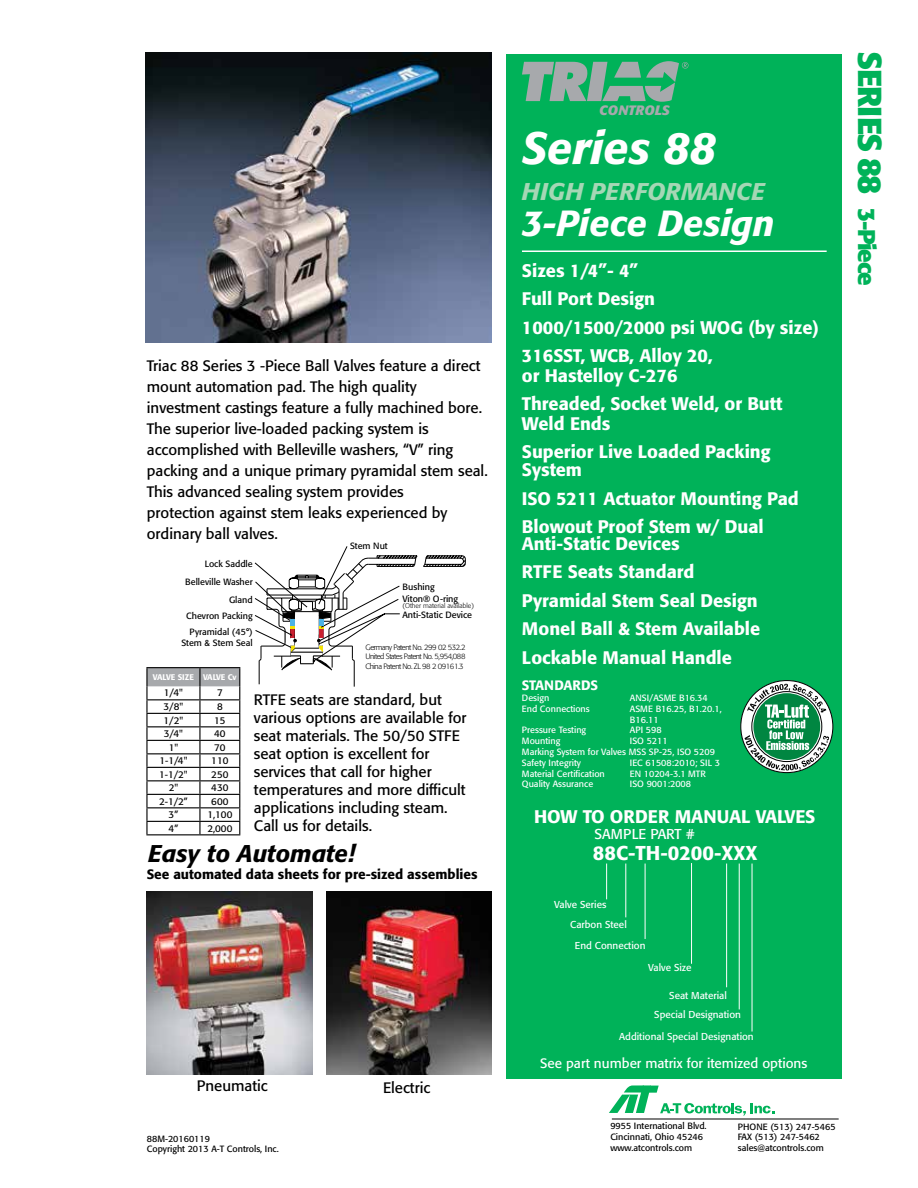
<style>
.page{position:relative;width:918px;height:1188px;background:#fff}
.page>*{position:absolute;margin:0;border:0;box-sizing:border-box;transform-origin:0 0}
.t1{font:italic 500 45px "Formata";color:#fff}
.t2{font:italic 500 36px "Formata";color:#fff}
.t3{font:700 33px "Formata";letter-spacing:-.04em;color:#00b259}
.t4{font:italic 500 24px "Formata";color:#000}
.t5{font:italic 500 24px "Formata";letter-spacing:.02em;color:#a5d7b5}
.t6{font:500 19.8px "Formata";color:#fff}
.t7{font:500 18.15px "Formata";color:#fff}
.t8{font:500 18px/28.5px "Formata";color:#fff}
.t9{font:15px/21px "Formata";color:#000}
.t10{font:14.25px "Formata";color:#fff}
.t11{font:500 13.5px "Formata";color:#000}
.t12{font:13.5px "Formata";color:#fff}
.t13{font:500 13.5px "Formata";color:#fff}
.t14{font:italic 700 13.5px "Formata";letter-spacing:.02em;color:#a7a9ac}
.t15{font:9.9px/20.4px "Formata";color:#fff}
.t16{font:9.75px "Formata";color:#000}
.t17{font:9px/10.8px "Formata";color:#000}
.t18{font:9px/10.8px "Formata";color:#fff}
.t19{font:500 8.1px "Formata";color:#fff}
.t20{font:300 7.65px/9.3px "Formata";letter-spacing:-.06em;color:#000;text-align:justify}
.t21{font:300 6.75px "Formata";color:#000}
.s1{font-size:24px}
</style>
<div class="page">
<img style="left:146px;top:53px;width:345px;height:289px">
<img style="left:147px;top:891px;width:166px;height:183px">
<img style="left:326px;top:891px;width:166px;height:183px">
<div style="left:506px;top:54px;width:336px;height:1024px;background:#00b259"></div>
<svg style="left:522px;top:61px;width:166px;height:41px"></svg>
<svg style="left:609px;top:1085px;width:165px;height:31px"></svg>
<hr style="left:612px;top:1119px;width:227px;height:1px;background:#000">
<hr style="left:146px;top:834px;width:54px;height:1px;background:#000">
<hr style="left:200px;top:834px;width:40px;height:1px;background:#000">
<hr style="left:146px;top:667px;width:54px;height:1px;background:#000">
<hr style="left:200px;top:667px;width:40px;height:1px;background:#000">
<svg style="left:146px;top:668px;width:94px;height:166px"></svg>
<hr style="left:522px;top:250px;width:305px;height:2px;background:#fff">
<hr style="left:606px;top:864px;width:1px;height:35px;background:#fff">
<hr style="left:645px;top:864px;width:1px;height:75px;background:#fff">
<hr style="left:691px;top:863px;width:1px;height:101px;background:#fff">
<hr style="left:726px;top:864px;width:1px;height:123px;background:#fff">
<hr style="left:739px;top:864px;width:1px;height:145px;background:#fff">
<hr style="left:752px;top:864px;width:1px;height:168px;background:#fff">
<hr style="left:626px;top:864px;width:1px;height:53px;background:#fff">
<svg style="left:740px;top:680px;width:94px;height:94px"></svg>
<svg style="left:254px;top:546px;width:212px;height:141px"></svg>
<p class="t9" style="left:147px;top:355px;width:342px">Triac 88 Series 3 -Piece Ball Valves feature a direct mount automation pad. The high quality investment castings feature a fully machined bore.<br>The superior live-loaded packing system is accomplished with Belleville washers, “V” ring packing and a unique primary pyramidal stem seal.<br>This advanced sealing system provides<br>protection against stem leaks experienced by ordinary ball valves.</p>
<p class="t17" style="left:350px;top:540px;width:39px">Stem Nut</p>
<p class="t17" style="left:185px;top:554px;width:69px;line-height:18.8px;text-align:right">Lock Saddle<br>Belleville Washer</p>
<p class="t17" style="left:186px;top:592px;width:68px;line-height:15.9px;text-align:right">Gland<br>Chevron Packing<br>Pyramidal (45°)</p>
<p class="t17" style="left:181px;top:637px;width:73px">Stem &amp; Stem Seal</p>
<p class="t17" style="left:403px;top:581px;width:57px;line-height:11.4px">Bushing<br>Viton® O-ring</p>
<p class="t21" style="left:403px;top:601px;width:73px">(Other material available)</p>
<p class="t17" style="left:403px;top:610px;width:71px">Anti-Static Device</p>
<p class="t20" style="left:366px;top:643px;width:102px">Germany Patent No. 299 02 532.2<br>United States Patent No. 5,954,088<br>China Patent No. ZL 98 2 09161.3</p>
<p class="t19" style="left:153px;top:673px;width:85px">VALVE SIZE VALVE Cv</p>
<p class="t16" style="left:164px;top:687px;width:21px">1/4"</p>
<p class="t16" style="left:217px;top:687px;width:7px">7</p>
<p class="t16" style="left:164px;top:701px;width:21px">3/8"</p>
<p class="t16" style="left:217px;top:701px;width:7px">8</p>
<p class="t16" style="left:164px;top:714px;width:21px">1/2"</p>
<p class="t16" style="left:214px;top:714px;width:13px">15</p>
<p class="t16" style="left:164px;top:728px;width:21px">3/4"</p>
<p class="t16" style="left:214px;top:728px;width:13px">40</p>
<p class="t16" style="left:169px;top:741px;width:11px">1"</p>
<p class="t16" style="left:214px;top:741px;width:13px">70</p>
<p class="t16" style="left:159px;top:755px;width:30px">1-1/4"</p>
<p class="t16" style="left:211px;top:755px;width:19px">110</p>
<p class="t16" style="left:159px;top:768px;width:30px">1-1/2"</p>
<p class="t16" style="left:211px;top:768px;width:19px">250</p>
<p class="t16" style="left:169px;top:782px;width:11px">2"</p>
<p class="t16" style="left:211px;top:782px;width:19px">430</p>
<p class="t16" style="left:159px;top:795px;width:30px">2-1/2”</p>
<p class="t16" style="left:211px;top:795px;width:19px">600</p>
<p class="t16" style="left:169px;top:809px;width:11px">3”</p>
<p class="t16" style="left:207px;top:809px;width:27px">1,100</p>
<p class="t16" style="left:169px;top:822px;width:11px">4”</p>
<p class="t16" style="left:207px;top:822px;width:27px">2,000</p>
<p class="t9" style="left:254px;top:690px;width:214px;line-height:18px">RTFE seats are standard, but various options are available for seat materials. The 50/50 STFE seat option is excellent for services that call for higher temperatures and more difficult applications including steam.<br>Call us for details.</p>
<h3 class="t4" style="left:148px;top:838px;width:208px">Easy to Automate!</h3>
<p class="t11" style="left:147px;top:866px;width:332px">See automated data sheets for pre-sized assemblies</p>
<p class="t9" style="left:197px;top:1075px;width:72px">Pneumatic</p>
<p class="t9" style="left:383px;top:1077px;width:49px">Electric</p>
<p class="t17" style="left:147px;top:1133px;width:133px">88M-20160119<br>Copyright 2013 A-T Controls, Inc.</p>
<p class="t14" style="left:599px;top:102px;width:72px">CONTROLS</p>
<h1 class="t1" style="left:522px;top:120px;width:195px">Series 88</h1>
<h3 class="t5" style="left:522px;top:177px;width:245px">HIGH PERFORMANCE</h3>
<h2 class="t2" style="left:522px;top:201px;width:254px">3-Piece Design</h2>
<p class="t8" style="left:522px;top:256px;width:298px">Sizes 1/4”- 4”<br>Full Port Design<br>1000/1500/2000 psi WOG (by size)<br>316SST, WCB, Alloy 20,</p>
<p class="t8" style="left:522px;top:361px;width:262px">or Hastelloy C-276<br>Threaded, Socket Weld, or Butt</p>
<p class="t8" style="left:522px;top:409px;width:250px">Weld Ends<br>Superior Live Loaded Packing</p>
<p class="t8" style="left:522px;top:455px;width:278px">System<br>ISO 5211 Actuator Mounting Pad<br>Blowout Proof Stem w/ Dual</p>
<p class="t8" style="left:522px;top:529px;width:240px">Anti-Static Devices<br>RTFE Seats Standard<br>Pyramidal Stem Seal Design<br>Monel Ball &amp; Stem Available<br>Lockable Manual Handle</p>
<p class="t13" style="left:522px;top:677px;width:78px">STANDARDS</p>
<p class="t18" style="left:522px;top:692px;width:29px">Design</p>
<p class="t18" style="left:630px;top:692px;width:79px">ANSI/ASME B16.34</p>
<p class="t18" style="left:522px;top:703px;width:69px">End Connections</p>
<p class="t18" style="left:630px;top:703px;width:93px">ASME B16.25, B1.20.1,<br>B16.11</p>
<p class="t18" style="left:522px;top:725px;width:66px">Pressure Testing</p>
<p class="t18" style="left:630px;top:725px;width:33px">API 598</p>
<p class="t18" style="left:522px;top:736px;width:40px">Mounting</p>
<p class="t18" style="left:522px;top:736px;width:194px;text-indent:108px">ISO 5211<br>Marking System for Valves MSS SP-25, ISO 5209<br>Safety Integrity</p>
<p class="t18" style="left:630px;top:757px;width:91px">IEC 61508:2010; SIL 3</p>
<p class="t18" style="left:522px;top:768px;width:84px">Material Certification</p>
<p class="t18" style="left:630px;top:768px;width:77px">EN 10204-3.1 MTR</p>
<p class="t18" style="left:522px;top:779px;width:73px">Quality Assurance</p>
<p class="t18" style="left:630px;top:779px;width:63px">ISO 9001:2008</p>
<p class="t7" style="left:534px;top:805px;width:283px">HOW TO ORDER MANUAL VALVES</p>
<p class="t10" style="left:594px;top:825px;width:102px">SAMPLE PART #</p>
<h3 class="t6" style="left:593px;top:841px;width:166px">88C-TH-0200-XXX</h3>
<p class="t15" style="left:570px;top:894px;width:58px;text-indent:-16px">Valve Series<br>Carbon Steel</p>
<p class="t15" style="left:648px;top:958px;width:45px">Valve Size</p>
<p class="t15" style="left:654px;top:985px;width:88px;line-height:19.6px;text-align:center">Seat Material<br>Special Designation</p>
<p class="t15" style="left:619px;top:1027px;width:136px">Additional Special Designation</p>
<p class="t15" style="left:575px;top:935px;width:72px">End Connection</p>
<p class="t12" style="left:540px;top:1055px;width:269px">See part number matrix for itemized options</p>
<p class="t17" style="left:610px;top:1121px;width:98px">9955 International Blvd.<br>Cincinnati, Ohio 45246 www.atcontrols.com</p>
<p class="t17" style="left:738px;top:1121px;width:99px">PHONE (513) 247-5465<br>FAX (513) 247-5462 sales@atcontrols.com</p>
<h3 class="t3" style="left:890px;top:51px;width:236px;rotate:90deg">SERIES 88 <span class="s1">3-Piece</span></h3>
</div>
